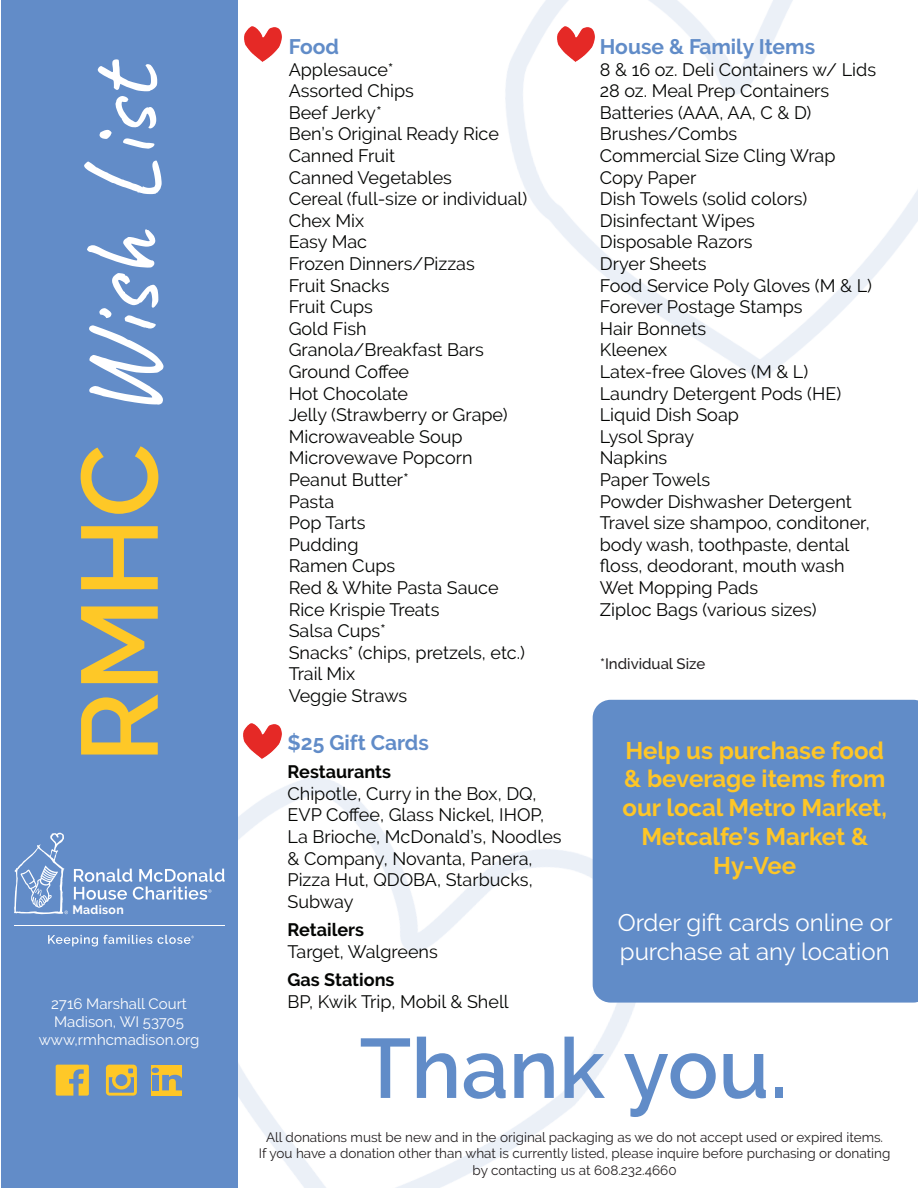
<style>
.page{position:relative;width:918px;height:1188px;background:#fff}
.page>*{position:absolute;margin:0;border:0;box-sizing:border-box;transform-origin:0 0}
.t1{font:108px "Caveat";color:#fff}
.t2{font:600 84px "Raleway";color:#618cc8}
.t3{font:700 24px/28.8px "Raleway";color:#fec627;text-align:center}
.t4{font:24px/28.8px "Raleway";color:#fff}
.t5{font:700 21px "Raleway";color:#618cc8}
.t6{font:18px/21.6px "Raleway";color:#040503}
.t7{font:700 18px "Raleway";color:#040503}
.t8{font:15px/18px "Raleway";color:#fff;text-align:center}
.t9{font:500 15px "Raleway";color:#231f20}
.t10{font:13.5px/16.2px "Raleway";color:#231f20;text-align:center}
.t11{font:700 12.3px "Raleway";letter-spacing:.025em;color:#fff}
.s1{font-family:"Raleway";font-weight:600;color:#fec827}
</style>
<div class="page">
<div style="left:1px;top:0;width:237px;height:1188px;background:#628cc8"></div>
<img style="left:557px;top:26px;width:38px;height:36px">
<svg style="left:14px;top:833px;width:54px;height:82px"></svg>
<svg style="left:74px;top:869px;width:151px;height:31px"></svg>
<hr style="left:14px;top:925px;width:211px;height:1px;background:#fff">
<svg style="left:48px;top:935px;width:146px;height:11px"></svg>
<svg style="left:56px;top:1065px;width:33px;height:31px"></svg>
<svg style="left:106px;top:1065px;width:31px;height:31px"></svg>
<div style="left:151px;top:1065px;width:31px;height:31px;background:#fec627"></div>
<svg style="left:152px;top:1068px;width:30px;height:22px"></svg>
<img style="left:243px;top:723px;width:39px;height:36px">
<div style="left:593px;top:700px;width:325px;height:303px;background:#618cc8"></div>
<img style="left:244px;top:26px;width:38px;height:36px">
<h1 class="t1" style="left:54px;top:763px;width:706px;rotate:-90deg"><span class="s1">RMHC</span> Wish List</h1>
<p class="t11" style="left:72px;top:903px;width:53px">Madison</p>
<p class="t8" style="left:39px;top:995px;width:162px">2716 Marshall Court<br>Madison, WI 53705 www,rmhcmadison.org</p>
<p class="t5" style="left:289px;top:35px;width:52px">Food</p>
<p class="t6" style="left:289px;top:58px;width:240px">Applesauce*<br>Assorted Chips<br>Beef Jerky*<br>Ben’s Original Ready Rice<br>Canned Fruit<br>Canned Vegetables<br>Cereal (full-size or individual)<br>Chex Mix<br>Easy Mac<br>Frozen Dinners/Pizzas<br>Fruit Snacks<br>Fruit Cups<br>Gold Fish<br>Granola/Breakfast Bars<br>Ground Coffee<br>Hot Chocolate<br>Jelly (Strawberry or Grape)<br>Microwaveable Soup<br>Microvewave Popcorn<br>Peanut Butter*<br>Pasta<br>Pop Tarts<br>Pudding<br>Ramen Cups<br>Red &amp; White Pasta Sauce<br>Rice Krispie Treats<br>Salsa Cups*<br>Snacks* (chips, pretzels, etc.)<br>Trail Mix<br>Veggie Straws</p>
<p class="t5" style="left:600px;top:35px;width:217px">House &amp; Family Items</p>
<p class="t6" style="left:600px;top:58px;width:278px">8 &amp; 16 oz. Deli Containers w/ Lids<br>28 oz. Meal Prep Containers<br>Batteries (AAA, AA, C &amp; D)<br>Brushes/Combs<br>Commercial Size Cling Wrap<br>Copy Paper<br>Dish Towels (solid colors)<br>Disinfectant Wipes<br>Disposable Razors<br>Dryer Sheets<br>Food Service Poly Gloves (M &amp; L)<br>Forever Postage Stamps<br>Hair Bonnets<br>Kleenex<br>Latex-free Gloves (M &amp; L)<br>Laundry Detergent Pods (HE)<br>Liquid Dish Soap<br>Lysol Spray<br>Napkins<br>Paper Towels<br>Powder Dishwasher Detergent<br>Travel size shampoo, conditoner, body wash, toothpaste, dental floss, deodorant, mouth wash<br>Wet Mopping Pads<br>Ziploc Bags (various sizes)</p>
<p class="t9" style="left:600px;top:655px;width:107px">*Individual Size</p>
<p class="t5" style="left:288px;top:730px;width:143px">$25 Gift Cards</p>
<p class="t7" style="left:288px;top:762px;width:105px">Restaurants</p>
<p class="t6" style="left:288px;top:783px;width:276px">Chipotle, Curry in the Box, DQ,<br>EVP Coffee, Glass Nickel, IHOP,<br>La Brioche, McDonald’s, Noodles &amp; Company, Novanta, Panera,<br>Pizza Hut, QDOBA, Starbucks,<br>Subway</p>
<p class="t7" style="left:288px;top:920px;width:78px">Retailers</p>
<p class="t6" style="left:288px;top:941px;width:152px">Target, Walgreens</p>
<p class="t7" style="left:288px;top:970px;width:108px">Gas Stations</p>
<p class="t6" style="left:288px;top:991px;width:223px">BP, Kwik Trip, Mobil &amp; Shell</p>
<h2 class="t2" style="left:360px;top:1020px;width:429px">Thank you.</h2>
<h3 class="t3" style="left:623px;top:736px;width:266px">Help us purchase food &amp; beverage items from our local Metro Market,<br>Metcalfe’s Market &amp;<br>Hy-Vee</h3>
<h3 class="t4" style="left:618px;top:909px;width:276px">Order gift cards online or purchase at any location</h3>
<p class="t10" style="left:259px;top:1129px;width:633px">All donations must be new and in the original packaging as we do not accept used or expired items.<br>If you have a donation other than what is currently listed, please inquire before purchasing or donating by contacting us at 608.232.4660</p>
</div>
